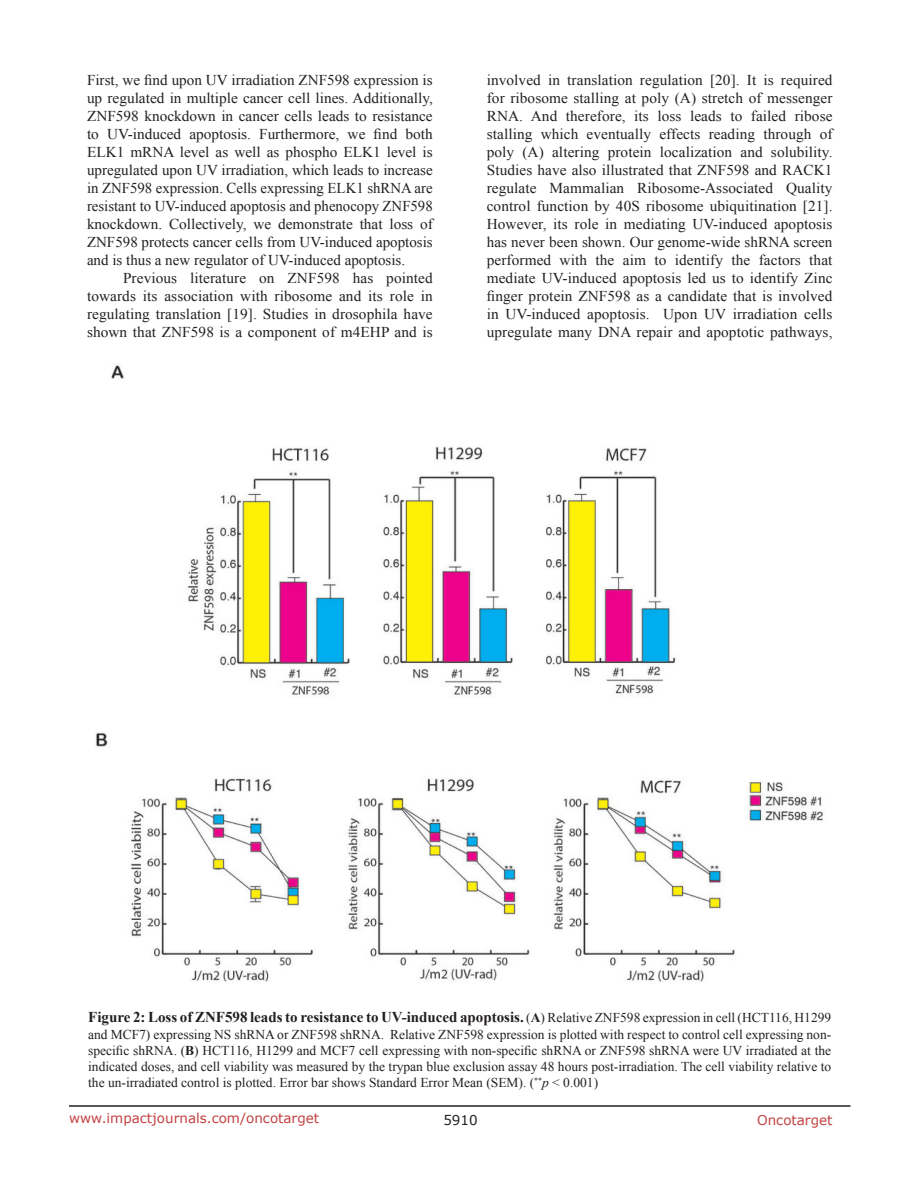
<style>
.page{position:relative;width:918px;height:1188px;background:#fff}
.page>*{position:absolute;margin:0;border:0;box-sizing:border-box;transform-origin:0 0}
.BodyText{font:15px/18px "Times New Roman";letter-spacing:.005em;color:#231f20;text-align:justify}
.Figuretrx{font:700 15px "Times New Roman";color:#231f20}
.Figuretrx-2{font:13.5px/16.2px "Times New Roman";color:#231f20;text-align:justify}
.t1{font:13.5px "Verdana";color:#c24141}
.t2{font:13.5px "Verdana";color:#231f20}
.s1{font-weight:400;font-size:13.5px}
.s2{font-size:13.5px}
.s3{font-weight:700}
.s4{font-style:italic}
</style>
<div class="page">
<hr style="left:69px;top:1105px;width:781px;height:2px;background:#231f20">
<img style="left:96px;top:364px;width:727px;height:618px">
<p class="BodyText" style="left:87px;top:71px;width:347px">First, we find upon UV irradiation ZNF598 expression is up regulated in multiple cancer cell lines. Additionally, ZNF598 knockdown in cancer cells leads to resistance to UV-induced apoptosis. Furthermore, we find both ELK1 mRNA level as well as phospho ELK1 level is upregulated upon UV irradiation, which leads to increase in ZNF598 expression. Cells expressing ELK1 shRNA are resistant to UV-induced apoptosis and phenocopy ZNF598 knockdown. Collectively, we demonstrate that loss of ZNF598 protects cancer cells from UV-induced apoptosis and is thus a new regulator of UV-induced apoptosis.</p>
<p class="BodyText" style="left:87px;top:269px;width:347px;text-indent:36px">Previous literature on ZNF598 has pointed towards its association with ribosome and its role in regulating translation [19]. Studies in drosophila have shown that ZNF598 is a component of m4EHP and is</p>
<p class="BodyText" style="left:487px;top:71px;width:347px">involved in translation regulation [20]. It is required for ribosome stalling at poly (A) stretch of messenger RNA. And therefore, its loss leads to failed ribose stalling which eventually effects reading through of poly (A) altering protein localization and solubility.<br>Studies have also illustrated that ZNF598 and RACK1 regulate Mammalian Ribosome-Associated Quality control function by 40S ribosome ubiquitination [21].<br>However, its role in mediating UV-induced apoptosis has never been shown. Our genome-wide shRNA screen performed with the aim to identify the factors that mediate UV-induced apoptosis led us to identify Zinc finger protein ZNF598 as a candidate that is involved in UV-induced apoptosis. Upon UV irradiation cells upregulate many DNA repair and apoptotic pathways,</p>
<p class="Figuretrx" style="left:88px;top:1007px;width:745px">Figure 2: Loss of ZNF598 leads to resistance to UV-induced apoptosis. <span class="s1">(</span><span class="s2">A</span><span class="s1">) Relative ZNF598 expression in cell (HCT116, H1299</span></p>
<p class="Figuretrx-2" style="left:88px;top:1026px;width:745px">and MCF7) expressing NS shRNA or ZNF598 shRNA. Relative ZNF598 expression is plotted with respect to control cell expressing non&shy;specific shRNA. (<span class="s3">B</span>) HCT116, H1299 and MCF7 cell expressing with non-specific shRNA or ZNF598 shRNA were UV irradiated at the indicated doses, and cell viability was measured by the trypan blue exclusion assay 48 hours post-irradiation. The cell viability relative to the un-irradiated control is plotted. Error bar shows Standard Error Mean (SEM). (<sup>**</sup><span class="s4">p</span> &lt; 0.001)</p>
<p class="t1" style="left:69px;top:1109px;width:252px">www.impactjournals.com/oncotarget</p>
<p class="t2" style="left:443px;top:1111px;width:36px">5910</p>
<p class="t1" style="left:757px;top:1111px;width:77px">Oncotarget</p>
</div>
